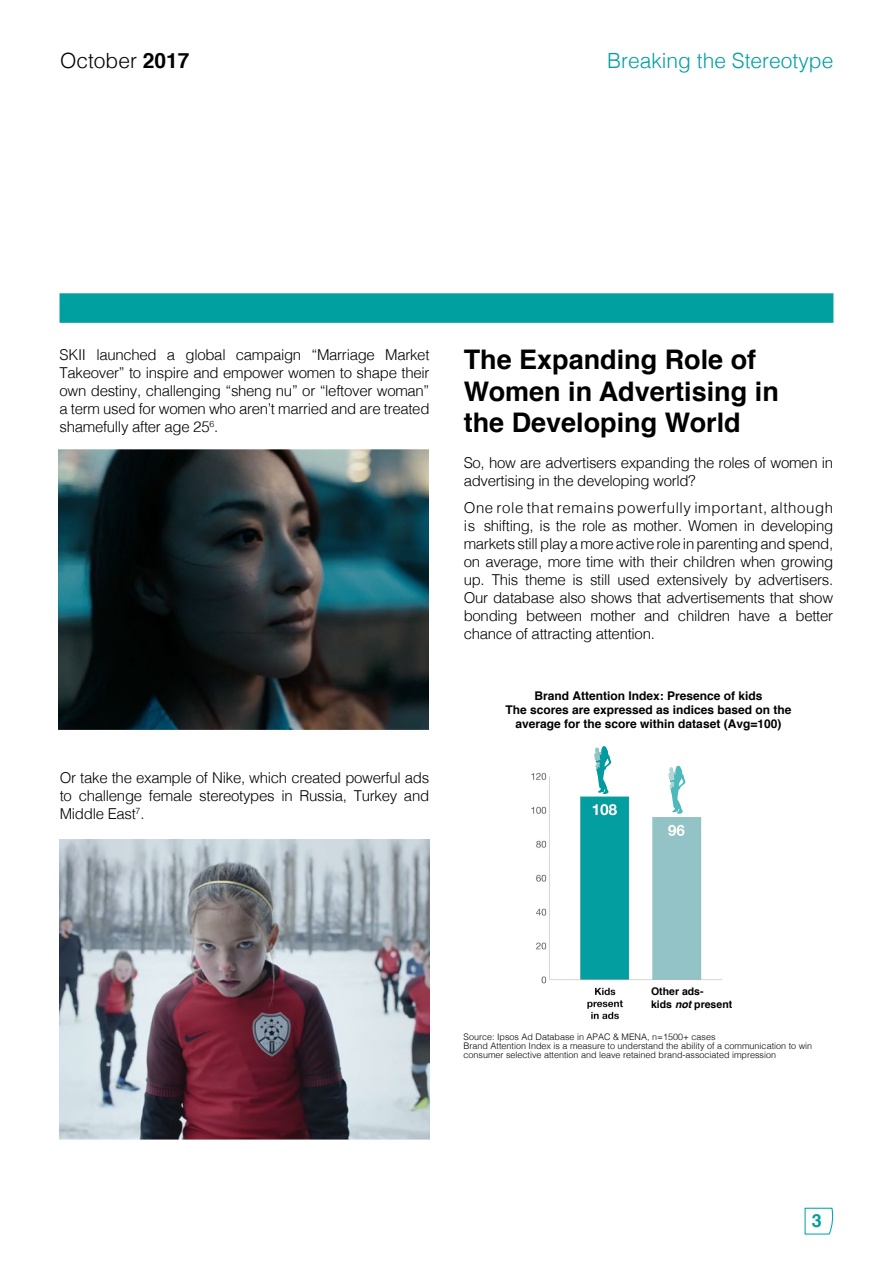
<style>
.page{position:relative;width:893px;height:1263px;background:#fff}
.page>*{position:absolute;margin:0;border:0;box-sizing:border-box;transform-origin:0 0}
.t1{font:700 27px/31.5px "Helvetica";color:#000}
.t2{font:300 21px "Helvetica";color:#009fa0}
.t3{font:300 21px "Helvetica";color:#000}
.t4{font:700 18px "Helvetica";color:#009fa0}
.t5{font:300 15px/18px "Helvetica";letter-spacing:-.02em;color:#000;text-align:justify}
.t6{font:700 12px/13.5px "Helvetica";color:#000;text-align:center}
.t7{font:700 10.5px/13.5px "Helvetica";color:#000}
.t8{font:300 9px/9px "Helvetica";color:#000}
.s1{font-weight:700}
.s2{font-style:italic}
</style>
<div class="page">
<svg style="left:804px;top:1207px;width:29px;height:28px"></svg>
<div style="left:60px;top:293px;width:773px;height:30px;background:#009fa0;border:2px solid #009fa0"></div>
<img style="left:59px;top:449px;width:370px;height:282px">
<img style="left:60px;top:839px;width:369px;height:301px">
<img style="left:531px;top:773px;width:192px;height:247px">
<div style="left:580px;top:753px;width:45px;height:41px;background:#fff"></div>
<div style="left:651px;top:767px;width:52px;height:49px;background:#fff"></div>
<svg style="left:668px;top:765px;width:18px;height:49px"></svg>
<svg style="left:594px;top:745px;width:17px;height:49px"></svg>
<div style="left:651px;top:983px;width:87px;height:40px;background:#fff"></div>
<h2 class="t3" style="left:60px;top:42px;width:131px">October <span class="s1">2017</span></h2>
<h2 class="t2" style="left:607px;top:42px;width:228px">Breaking the Stereotype</h2>
<p class="t5" style="left:60px;top:345px;width:371px">SKII launched a global campaign “Marriage Market Takeover” to inspire and empower women to shape their own destiny, challenging “sheng nu” or “leftover woman” a term used for women who aren’t married and are treated shamefully after age 25<sup>6</sup>.</p>
<p class="t5" style="left:60px;top:768px;width:371px">Or take the example of Nike, which created powerful ads to challenge female stereotypes in Russia, Turkey and Middle East<sup>7</sup>.</p>
<h1 class="t1" style="left:464px;top:344px;width:317px">The Expanding Role of<br>Women in Advertising in the Developing World</h1>
<p class="t5" style="left:464px;top:453px;width:371px">So, how are advertisers expanding the roles of women in advertising in the developing world?</p>
<p class="t5" style="left:464px;top:498px;width:371px">One role that remains powerfully important, although is shifting, is the role as mother. Women in developing markets still play a more active role in parenting and spend, on average, more time with their children when growing up. This theme is still used extensively by advertisers.<br>Our database also shows that advertisements that show bonding between mother and children have a better chance of attracting attention.</p>
<p class="t6" style="left:505px;top:690px;width:288px">Brand Attention Index: Presence of kids<br>The scores are expressed as indices based on the average for the score within dataset (Avg=100)</p>
<p class="t7" style="left:651px;top:984px;width:83px">Other ads-<br>kids <span class="s2">not</span> present</p>
<p class="t8" style="left:463px;top:1031px;width:350px">Source: Ipsos Ad Database in APAC &amp; MENA, n=1500+ cases<br>Brand Attention Index is a measure to understand the ability of a communication to win consumer selective attention and leave retained brand-associated impression</p>
<p class="t4" style="left:812px;top:1206px;width:12px">3</p>
</div>
